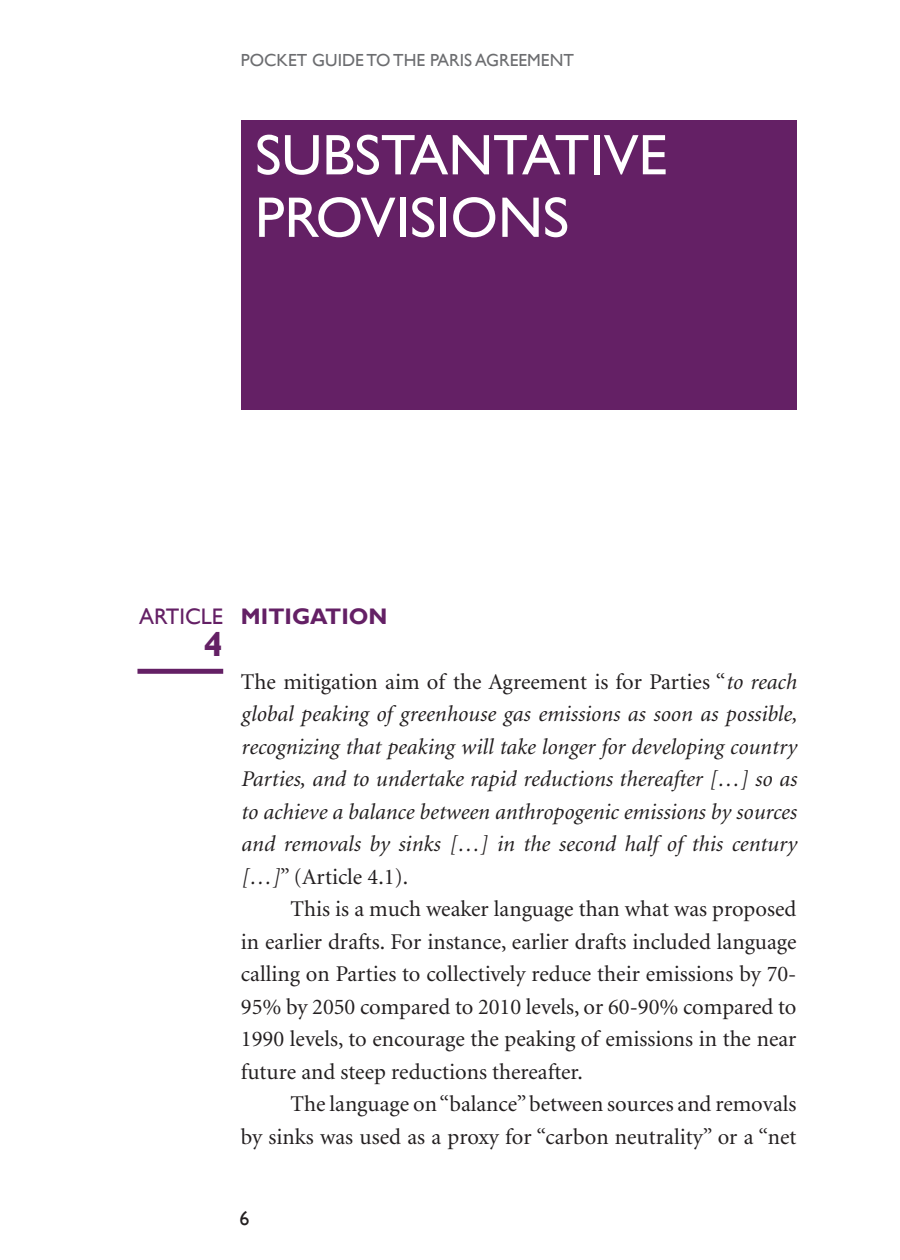
<style>
.page{position:relative;width:900px;height:1260px;background:#fff}
.page>*{position:absolute;margin:0;border:0;box-sizing:border-box;transform-origin:0 0}
.Section_name{font:57.5px "Gill Sans";color:#fff}
.Article_Style_2{font:700 35px "Gill Sans";color:#642065}
.Body_Text{font:22.5px/32.5px "Minion";color:#231f20;text-align:justify}
.Body_Text-2{font:italic 22.5px/32.5px "Minion";color:#231f20;text-align:justify}
.Final_Article{font:700 22.5px "Gill Sans";color:#642065}
.Article_Style_2-2{font:22.5px "Gill Sans";color:#642065}
.t1{font:20px "Gill Sans";color:#231f20}
.t2{font:17.5px "Gill Sans";color:#6c6d70}
.s1{font-style:normal}
</style>
<div class="page">
<div style="left:241px;top:120px;width:556px;height:290px;background:#642065"></div>
<div style="left:137px;top:669px;width:86px;height:5px;background:#642065"></div>
<p class="t2" style="left:241px;top:50px;width:335px">POCKET GUIDE TO THE PARIS AGREEMENT</p>
<p class="Section_name" style="left:255px;top:122px;width:414px">SUBSTANTATIVE</p>
<p class="Section_name" style="left:255px;top:184px;width:316px">PROVISIONS</p>
<p class="Article_Style_2-2" style="left:139px;top:603px;width:85px">ARTICLE</p>
<p class="Article_Style_2" style="left:203px;top:623px;width:21px">4</p>
<p class="Final_Article" style="left:241px;top:602px;width:148px">MITIGATION</p>
<p class="Body_Text-2" style="left:241px;top:666px;width:557px"><span class="s1">The mitigation aim of the Agreement is for Parties “</span>to reach global peaking of greenhouse gas emissions as soon as possible, recognizing that peaking will take longer for developing country Parties, and to undertake rapid reductions thereafter […] so as to achieve a balance between anthropogenic emissions by sources and removals by sinks […] in the second half of this century […]<span class="s1">” (Article 4.1).</span></p>
<p class="Body_Text" style="left:241px;top:893px;width:557px;text-indent:50px">This is a much weaker language than what was proposed in earlier drafts. For instance, earlier drafts included language calling on Parties to collectively reduce their emissions by 70- 95% by 2050 compared to 2010 levels, or 60-90% compared to 1990 levels, to encourage the peaking of emissions in the near future and steep reductions thereafter.</p>
<p class="Body_Text" style="left:241px;top:1088px;width:557px;text-align:right">The language on “balance” between sources and removals<br>by sinks was used as a proxy for “carbon neutrality” or a “net</p>
<p class="t1" style="left:240px;top:1206px;width:11px">6</p>
</div>
